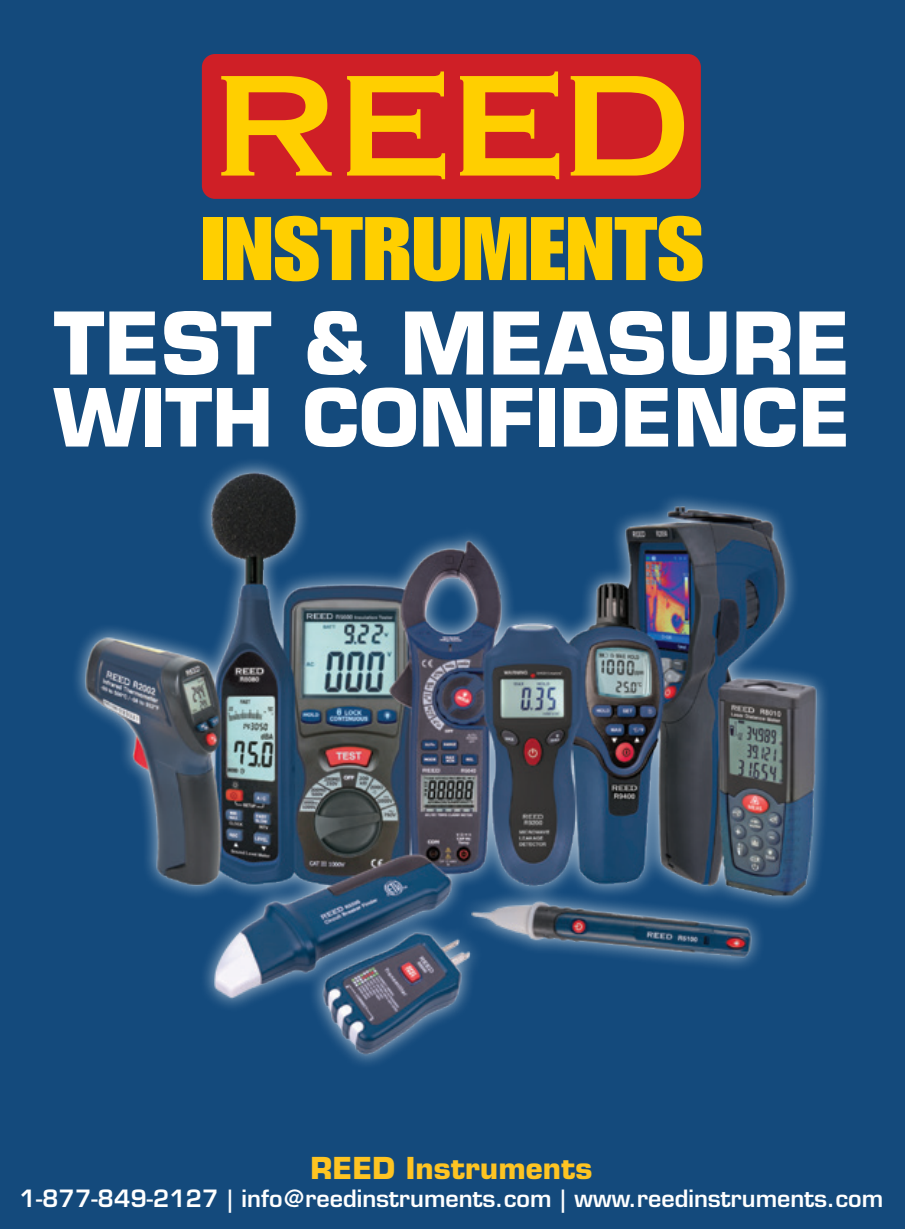
<style>
.page{position:relative;width:905px;height:1229px;background:#fff}
.page>*{position:absolute;margin:0;border:0;box-sizing:border-box;transform-origin:0 0}
.t1{font:700 84px "Eurostile LT Std";color:#fff}
.t2{font:700 78px "Eurostile LT Std";color:#fff}
.t3{font:700 29.4px "Eurostile LT Std";color:#fec422}
.t4{font:600 23.4px "Eurostile LT Std";color:#fff}
</style>
<div class="page">
<div style="left:0;top:0;width:904px;height:1228px;background:#144a7c"></div>
<img style="left:75px;top:462px;width:751px;height:602px">
<div style="left:202px;top:54px;width:499px;height:145px;background:#cf1f26;border-radius:13px"></div>
<svg style="left:221px;top:76px;width:111px;height:100px"></svg>
<svg style="left:347px;top:71px;width:98px;height:108px"></svg>
<svg style="left:460px;top:71px;width:99px;height:108px"></svg>
<svg style="left:570px;top:76px;width:114px;height:100px"></svg>
<div style="left:203px;top:217px;width:20px;height:63px;background:#ffcf00"></div>
<svg style="left:227px;top:216px;width:475px;height:65px"></svg>
<h1 class="t1" style="left:54px;top:292px;width:798px">TEST &amp; MEASURE</h1>
<h2 class="t2" style="left:54px;top:369px;width:798px">WITH CONFIDENCE</h2>
<p class="t3" style="left:310px;top:1149px;width:283px">REED Instruments</p>
<p class="t4" style="left:20px;top:1183px;width:865px">1-877-849-2127 | info@reedinstruments.com | www.reedinstruments.com</p>
</div>
